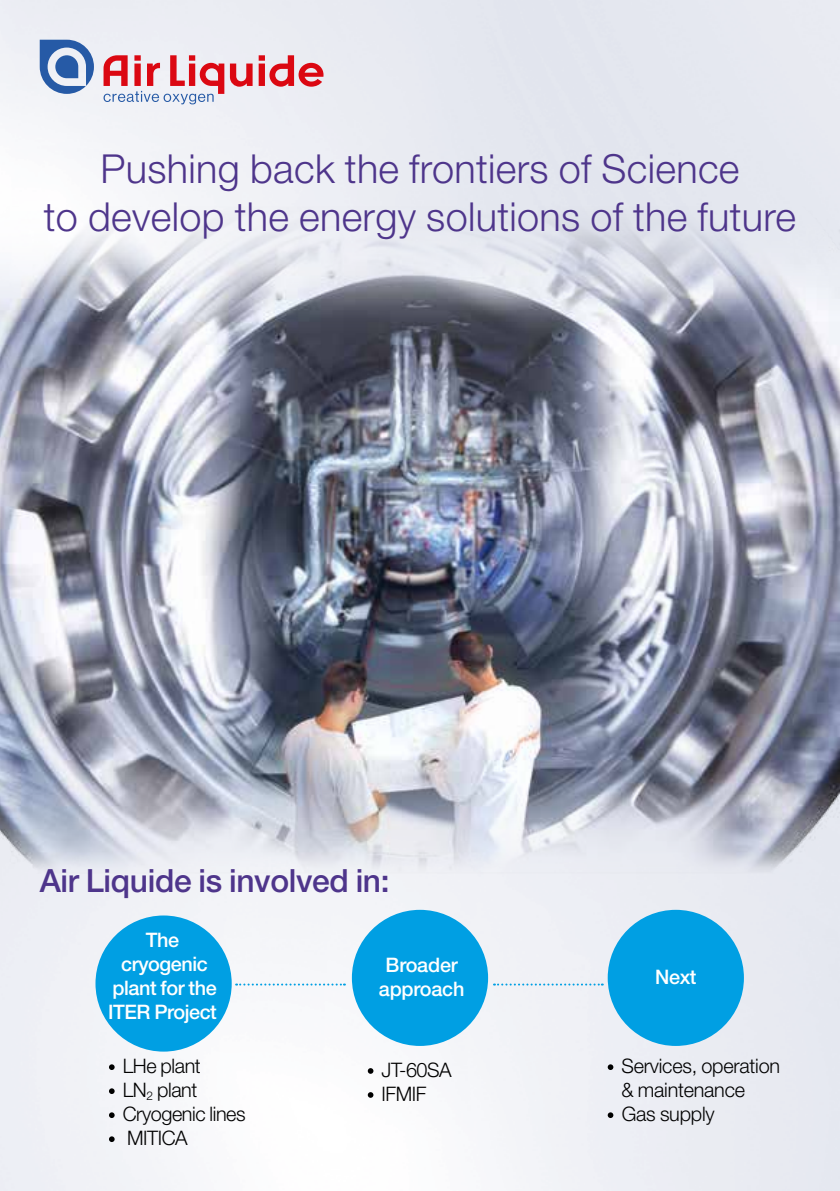
<style>
.page{position:relative;width:840px;height:1191px;background:#fff}
.page>*{position:absolute;margin:0;border:0;box-sizing:border-box;transform-origin:0 0}
.t1{font:300 40px/48px "Helvetica Neue LT Pro";letter-spacing:.01em;color:#4e358b;text-align:center}
.t2{font:500 32px "Helvetica Neue LT Pro";letter-spacing:-.01em;color:#4e358b}
.t3{font:300 20px/24px "Helvetica Neue LT Pro";letter-spacing:-.02em;color:#000}
.t4{font:500 20px/24px "Helvetica Neue LT Pro";letter-spacing:-.02em;color:#fff;text-align:center}
</style>
<div class="page">
<img style="left:0;top:0;width:839px;height:1191px">
<img style="left:0;top:70px;width:839px;height:803px">
<svg style="left:40px;top:40px;width:54px;height:54px"></svg>
<svg style="left:230px;top:64px;width:22px;height:23px"></svg>
<svg style="left:258px;top:55px;width:65px;height:32px;background:#e3838b"></svg>
<svg style="left:103px;top:55px;width:121px;height:49px"></svg>
<div style="left:95px;top:915px;width:136px;height:136px;background:#009fe3;border-radius:50%"></div>
<div style="left:351px;top:909px;width:137px;height:137px;background:#009fe3;border-radius:50%"></div>
<div style="left:607px;top:909px;width:136px;height:137px;background:#009fe3;border-radius:50%"></div>
<svg style="left:109px;top:1064px;width:6px;height:6px"></svg>
<svg style="left:109px;top:1088px;width:6px;height:6px"></svg>
<svg style="left:109px;top:1112px;width:6px;height:6px"></svg>
<svg style="left:109px;top:1136px;width:6px;height:6px"></svg>
<svg style="left:367px;top:1068px;width:6px;height:5px"></svg>
<svg style="left:367px;top:1092px;width:6px;height:5px"></svg>
<svg style="left:607px;top:1064px;width:6px;height:6px"></svg>
<svg style="left:607px;top:1112px;width:6px;height:6px"></svg>
<svg style="left:236px;top:983px;width:109px;height:2px"></svg>
<svg style="left:493px;top:983px;width:109px;height:2px"></svg>
<h1 class="t1" style="left:44px;top:144px;width:753px">Pushing back the frontiers of Science<br>to develop the energy solutions of the future</h1>
<h2 class="t2" style="left:40px;top:861px;width:351px">Air Liquide is involved in:</h2>
<p class="t4" style="left:108px;top:928px;width:110px">The cryogenic plant for the<br>ITER Project</p>
<p class="t4" style="left:379px;top:953px;width:87px">Broader approach</p>
<p class="t3" style="left:123px;top:1053px;width:124px">LHe plant<br>LN<sub>2</sub> plant<br>Cryogenic lines<br>MITICA</p>
<p class="t3" style="left:381px;top:1057px;width:72px">JT-60SA<br>IFMIF</p>
<p class="t4" style="left:654px;top:965px;width:43px">Next</p>
<p class="t3" style="left:621px;top:1053px;width:160px">Services, operation &amp; maintenance<br>Gas supply</p>
</div>
